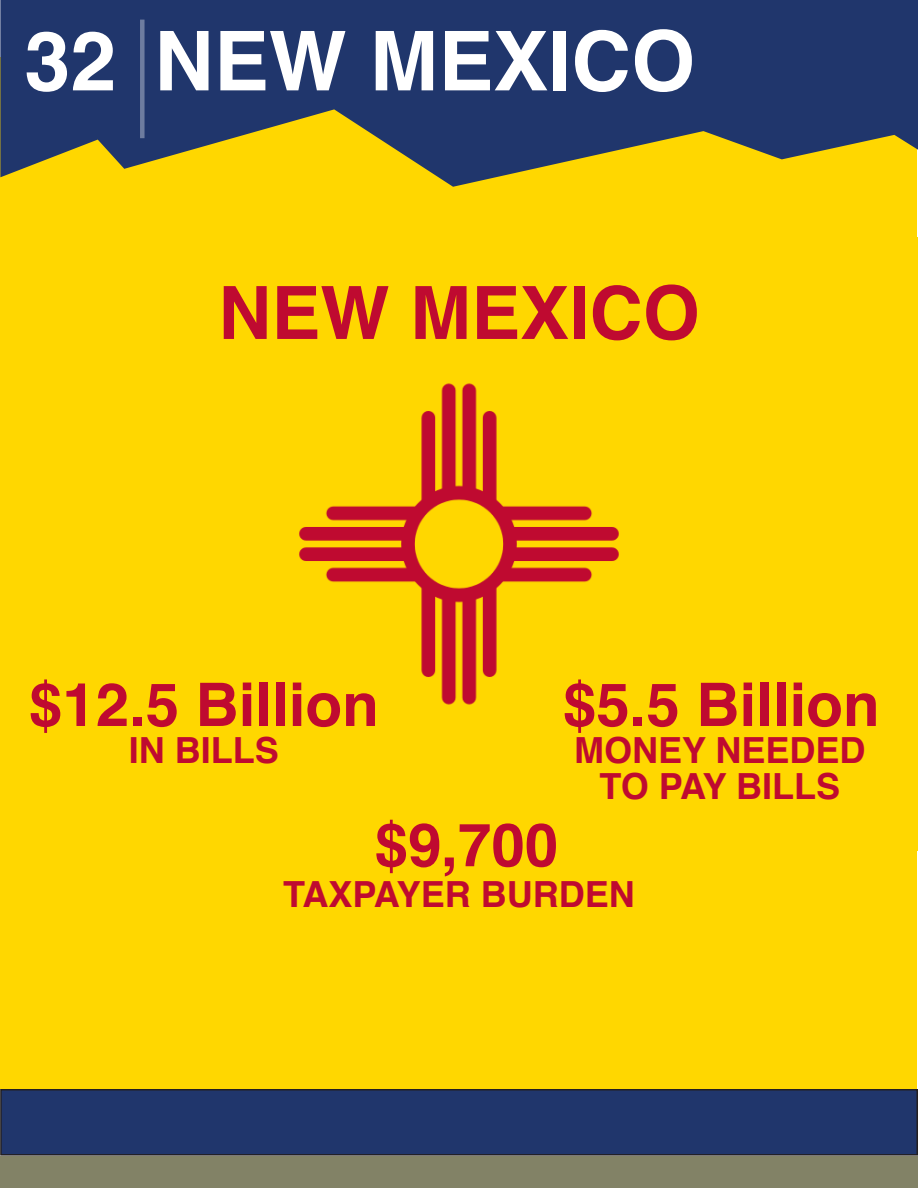
<style>
.page{position:relative;width:918px;height:1188px;background:#fff}
.page>*{position:absolute;margin:0;border:0;box-sizing:border-box;transform-origin:0 0}
.t1{font:700 82.5px "Helvetica";color:#fff}
.t2{font:700 73.5px "Helvetica";color:#bf0a30}
.t3{font:700 60px "Helvetica";color:#bf0a30}
.t4{font:700 36px/36px "Helvetica";color:#bf0a30;text-align:center}
</style>
<div class="page">
<div style="left:1px;top:57px;width:916px;height:1031px;background:#ffd700"></div>
<img style="left:0;top:238px;width:918px;height:612px">
<div style="left:0;top:1157px;width:918px;height:31px;background:#828266"></div>
<div style="left:1px;top:1090px;width:916px;height:65px;background:#20366c"></div>
<div style="left:0;top:1089px;width:918px;height:67px;border:2px solid #231f20"></div>
<svg style="left:0;top:0;width:918px;height:187px;fill:#20366c"></svg>
<div style="left:140px;top:20px;width:5px;height:118px;background:#6d7c9f"></div>
<h1 class="t1" style="left:24px;top:27px;width:672px">32 NEW MEXICO</h1>
<h2 class="t2" style="left:218px;top:282px;width:483px">NEW MEXICO</h2>
<h3 class="t3" style="left:29px;top:680px;width:351px">$12.5 Billion</h3>
<p class="t4" style="left:129px;top:735px;width:152px">IN BILLS</p>
<h3 class="t3" style="left:563px;top:680px;width:318px">$5.5 Billion</h3>
<p class="t4" style="left:574px;top:735px;width:293px">MONEY NEEDED<br>TO PAY BILLS</p>
<h3 class="t3" style="left:375px;top:820px;width:185px">$9,700</h3>
<p class="t4" style="left:283px;top:879px;width:353px">TAXPAYER BURDEN</p>
</div>
